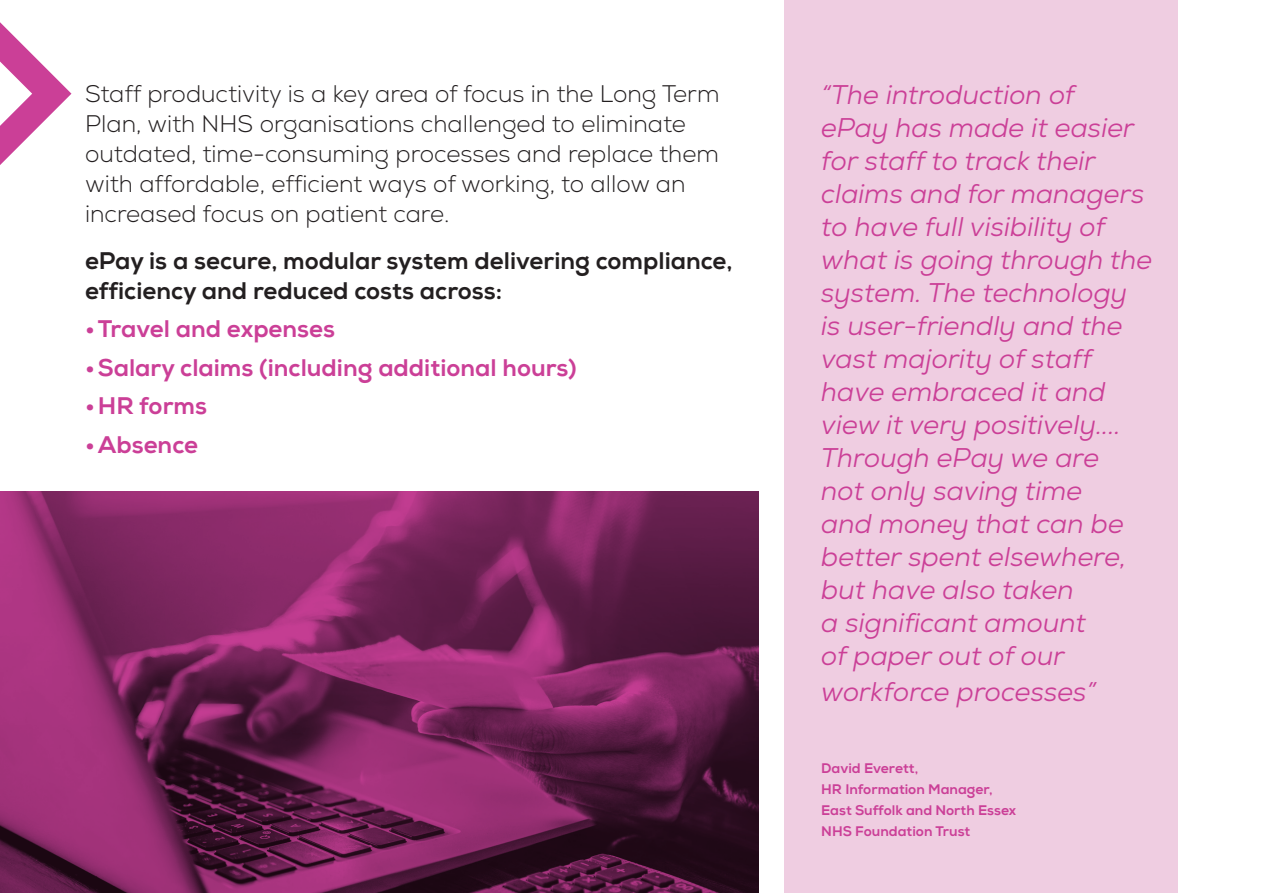
<style>
.page{position:relative;width:1263px;height:893px;background:#fff}
.page>*{position:absolute;margin:0;border:0;box-sizing:border-box;transform-origin:0 0}
.t1{font:italic 27px/33px "Nexa";color:#cb3f97}
.t2{font:300 24px/30px "Nexa";color:#231f20}
.t3{font:800 24px/30px "Nexa";color:#231f20}
.t4{font:800 24px "Nexa";color:#cb3f97}
.t5{font:800 13.8px/21px "Nexa";color:#cb3f97}
</style>
<div class="page">
<svg style="left:0;top:22px;width:71px;height:143px"></svg>
<img style="left:0;top:491px;width:758px;height:402px">
<div style="left:784px;top:0;width:394px;height:893px;background:#efcde1"></div>
<p class="t2" style="left:85px;top:79px;width:636px">Staff productivity is a key area of focus in the Long Term Plan, with NHS organisations challenged to eliminate outdated, time-consuming processes and replace them with affordable, efficient ways of working, to allow an increased focus on patient care.</p>
<p class="t3" style="left:85px;top:246px;width:649px">ePay is a secure, modular system delivering compliance, efficiency and reduced costs across:</p>
<p class="t4" style="left:85px;top:314px;width:252px">•Travel and expenses</p>
<p class="t4" style="left:85px;top:353px;width:493px">•Salary claims (including additional hours)</p>
<p class="t4" style="left:85px;top:391px;width:123px">•HR forms</p>
<p class="t4" style="left:85px;top:430px;width:115px">•Absence</p>
<p class="t1" style="left:821px;top:78px;width:332px">“The introduction of<br>ePay has made it easier for staff to track their claims and for managers to have full visibility of what is going through the system. The technology is user-friendly and the vast majority of staff have embraced it and view it very positively....<br>Through ePay we are<br>not only saving time<br>and money that can be better spent elsewhere, but have also taken<br>a significant amount<br>of paper out of our</p>
<p class="t1" style="left:821px;top:675px;width:276px">workforce processes”</p>
<p class="t5" style="left:821px;top:758px;width:197px">David Everett,<br>HR Information Manager,<br>East Suffolk and North Essex<br>NHS Foundation Trust</p>
</div>
